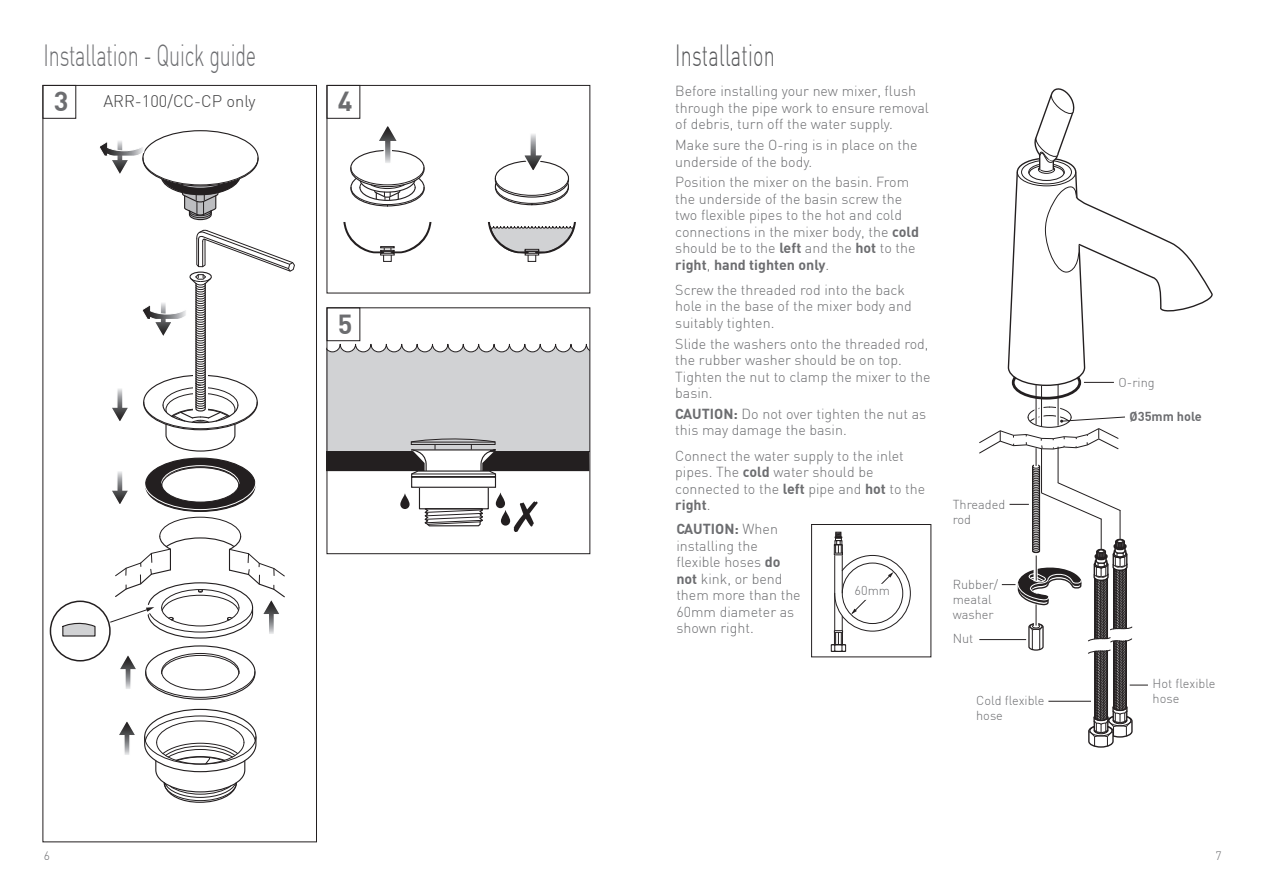
<style>
.page{position:relative;width:1263px;height:893px;background:#fff}
.page>*{position:absolute;margin:0;border:0;box-sizing:border-box;transform-origin:0 0}
.t1{font:300 30px "DIN";letter-spacing:-.01em;color:#6c6d70;scale:.66 1}
.t2{font:300 30px "DIN";letter-spacing:.01em;color:#57585a;scale:.66 1}
.t3{font:700 27px "DIN";color:#6c6d70}
.t4{font:300 16.5px "DIN";color:#3e3e3f}
.New_Vado_Body_text{font:300 14.25px/16.5px "DIN";color:#6c6d70}
.t5{font:300 12.75px/15px "DIN";color:#6c6d70}
.t6{font:700 12.75px "DIN";color:#6c6d70}
.t7{font:300 12px "DIN";color:#6c6d70}
.s1{font-weight:700}
</style>
<div class="page">
<div style="left:43px;top:85px;width:33px;height:34px;border:1px solid #231f20"></div>
<div style="left:327px;top:85px;width:33px;height:34px;border:1px solid #231f20"></div>
<div style="left:327px;top:307px;width:33px;height:34px;border:1px solid #231f20"></div>
<div style="left:419px;top:475px;width:70px;height:34px;border:1px solid #231f20"></div>
<svg style="left:424px;top:507px;width:60px;height:20px"></svg>
<div style="left:411px;top:477px;width:85px;height:11px;border:1px solid #231f20"></div>
<svg style="left:329px;top:343px;width:259px;height:143px"></svg>
<div style="left:327px;top:307px;width:263px;height:247px;border:1px solid #231f20"></div>
<svg style="left:145px;top:645px;width:111px;height:55px"></svg>
<svg style="left:144px;top:708px;width:113px;height:95px"></svg>
<div style="left:50px;top:600px;width:61px;height:61px;border:2px solid #231f20;border-radius:50%"></div>
<svg style="left:62px;top:622px;width:34px;height:15px"></svg>
<svg style="left:514px;top:501px;width:24px;height:31px"></svg>
<svg style="left:496px;top:492px;width:9px;height:16px"></svg>
<svg style="left:501px;top:510px;width:9px;height:16px"></svg>
<svg style="left:400px;top:493px;width:10px;height:16px"></svg>
<div style="left:383px;top:251px;width:9px;height:11px;border:1px solid #231f20"></div>
<svg style="left:343px;top:222px;width:88px;height:33px"></svg>
<div style="left:528px;top:251px;width:8px;height:11px;border:1px solid #231f20"></div>
<svg style="left:488px;top:222px;width:88px;height:33px"></svg>
<svg style="left:120px;top:655px;width:16px;height:34px"></svg>
<svg style="left:119px;top:722px;width:16px;height:33px"></svg>
<svg style="left:100px;top:130px;width:159px;height:91px"></svg>
<svg style="left:109px;top:229px;width:186px;height:410px"></svg>
<svg style="left:494px;top:134px;width:76px;height:72px"></svg>
<svg style="left:350px;top:126px;width:75px;height:81px"></svg>
<svg style="left:830px;top:532px;width:81px;height:120px"></svg>
<div style="left:811px;top:524px;width:120px;height:133px;border:1px solid #231f20"></div>
<div style="left:849px;top:585px;width:46px;height:14px;background:#fff"></div>
<svg style="left:979px;top:88px;width:234px;height:660px"></svg>
<hr style="left:1084px;top:382px;width:30px;height:1px;background:#231f20">
<p class="t1" style="left:44px;top:37px;width:324px">Installation - Quick guide</p>
<p class="t2" style="left:675px;top:37px;width:152px">Installation</p>
<p class="t3" style="left:54px;top:84px;width:16px">3</p>
<p class="t3" style="left:338px;top:84px;width:16px">4</p>
<p class="t4" style="left:103px;top:91px;width:154px">ARR-100/CC-CP only</p>
<p class="t3" style="left:338px;top:306px;width:16px">5</p>
<p class="New_Vado_Body_text" style="left:675px;top:83px;width:255px">Before installing your new mixer, flush through the pipe work to ensure removal of debris, turn off the water supply.</p>
<p class="New_Vado_Body_text" style="left:675px;top:137px;width:244px">Make sure the O-ring is in place on the underside of the body.</p>
<p class="New_Vado_Body_text" style="left:675px;top:174px;width:245px">Position the mixer on the basin. From the underside of the basin screw the two flexible pipes to the hot and cold connections in the mixer body, the <span class="s1">cold </span>should be to the <span class="s1">left</span> and the <span class="s1">hot</span> to the <span class="s1">right</span>, <span class="s1">hand tighten only</span>.</p>
<p class="New_Vado_Body_text" style="left:675px;top:281px;width:238px">Screw the threaded rod into the back hole in the base of the mixer body and suitably tighten.</p>
<p class="New_Vado_Body_text" style="left:675px;top:335px;width:257px">Slide the washers onto the threaded rod, the rubber washer should be on top.<br>Tighten the nut to clamp the mixer to the basin.</p>
<p class="New_Vado_Body_text" style="left:675px;top:405px;width:252px"><span class="s1">CAUTION:</span> Do not over tighten the nut as this may damage the basin.</p>
<p class="New_Vado_Body_text" style="left:675px;top:447px;width:252px">Connect the water supply to the inlet pipes. The <span class="s1">cold</span> water should be connected to the <span class="s1">left</span> pipe and <span class="s1">hot</span> to the <span class="s1">right</span>.</p>
<p class="New_Vado_Body_text" style="left:676px;top:521px;width:126px"><span class="s1">CAUTION:</span> When installing the flexible hoses <span class="s1">do not</span> kink, or bend them more than the<br>60mm diameter as shown right.</p>
<p class="t5" style="left:855px;top:583px;width:37px">60mm</p>
<p class="t5" style="left:953px;top:497px;width:54px">Threaded rod</p>
<p class="t5" style="left:953px;top:576px;width:47px">Rubber/ meatal washer</p>
<p class="t5" style="left:953px;top:631px;width:22px">Nut</p>
<p class="t5" style="left:976px;top:693px;width:70px">Cold flexible hose</p>
<p class="t5" style="left:1118px;top:375px;width:38px">O-ring</p>
<p class="t6" style="left:1129px;top:408px;width:74px">Ø35mm hole</p>
<p class="t5" style="left:1152px;top:676px;width:64px">Hot flexible hose</p>
<p class="t7" style="left:44px;top:849px;width:8px">6</p>
<p class="t7" style="left:1215px;top:849px;width:8px">7</p>
</div>
